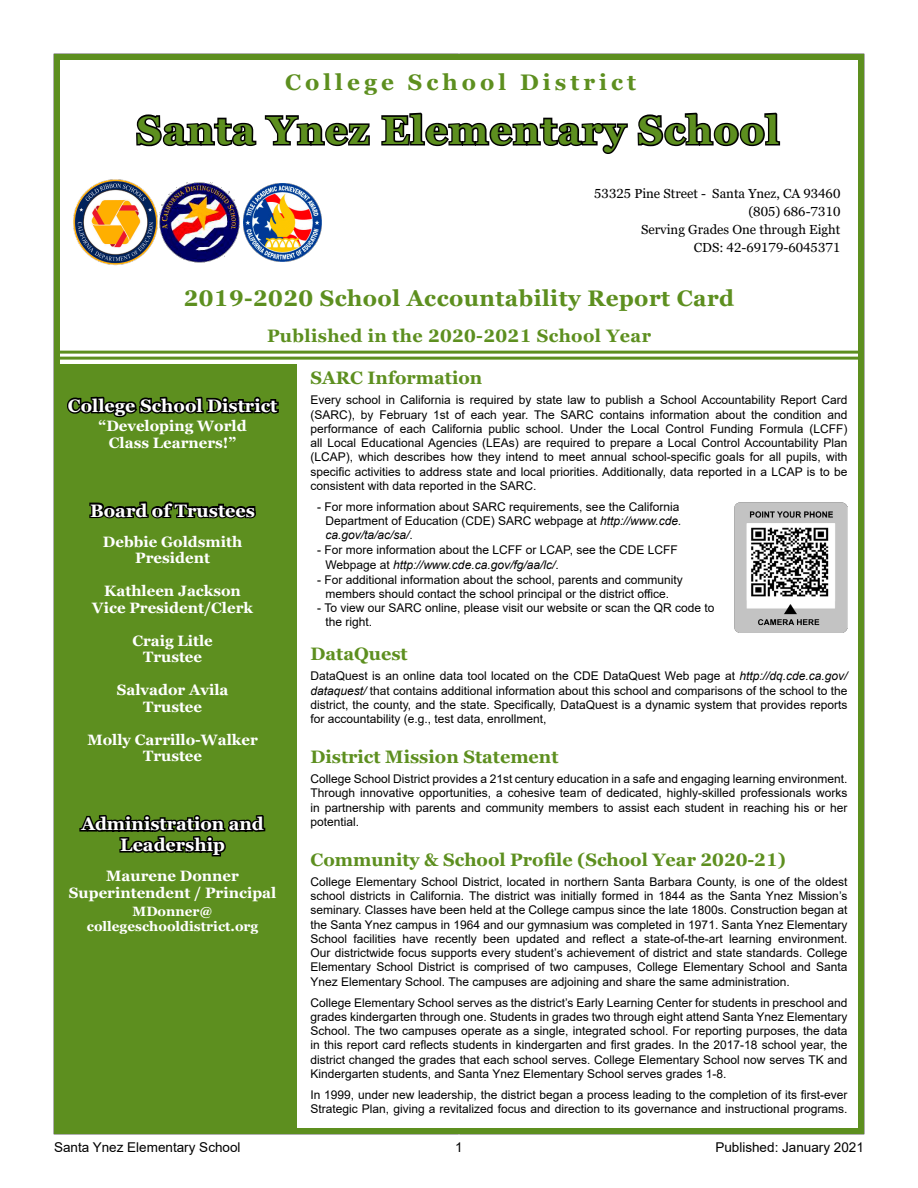
<style>
.page{position:relative;width:918px;height:1188px;background:#fff}
.page>*{position:absolute;margin:0;border:0;box-sizing:border-box;transform-origin:0 0}
.t1{font:700 39.45px "Georgia";letter-spacing:.03em;color:#5d8f1f}
.t2{font:700 22.5px "Georgia";letter-spacing:.02em;color:#5d8f1f}
.t3{font:700 22.5px "Georgia";letter-spacing:.18em;color:#5d8f1f}
.t4{font:700 18px "Georgia";color:#5d8f1f}
.t5{font:700 18px/21px "Georgia";color:#fff;text-align:center}
.t6{font:700 18px "Georgia";letter-spacing:.02em;color:#5d8f1f}
.t7{font:700 15px/16.5px "Georgia";color:#fff;text-align:center}
.t8{font:13.5px "Arial";color:#000}
.t9{font:700 13.5px/15.8px "Georgia";color:#fff;text-align:center}
.t10{font:13.2px/18px "Georgia";color:#000;text-align:right}
.t11{font:12px/14.2px "Arial";color:#000;text-align:justify}
.s1{font-style:italic}
</style>
<div class="page">
<div style="left:54px;top:54px;width:810px;height:1080px;border:6px solid #5d8f1f"></div>
<div style="left:60px;top:364px;width:237px;height:764px;background:#5d8f1f"></div>
<img style="left:735px;top:503px;width:113px;height:129px">
<img style="left:243px;top:183px;width:79px;height:79px">
<img style="left:159px;top:182px;width:80px;height:80px">
<img style="left:73px;top:179px;width:85px;height:86px">
<svg style="left:136px;top:114px;width:234px;height:33px"></svg>
<svg style="left:381px;top:112px;width:247px;height:42px"></svg>
<svg style="left:637px;top:112px;width:144px;height:35px"></svg>
<hr style="left:54px;top:351px;width:806px;height:3px;background:#5d8f1f">
<hr style="left:54px;top:357px;width:806px;height:3px;background:#5d8f1f">
<svg style="left:67px;top:396px;width:212px;height:22px"></svg>
<svg style="left:89px;top:501px;width:167px;height:18px"></svg>
<svg style="left:79px;top:815px;width:187px;height:42px"></svg>
<h2 class="t3" style="left:285px;top:68px;width:353px">College School District</h2>
<h1 class="t1" style="left:136px;top:105px;width:644px">Santa Ynez Elementary School</h1>
<p class="t10" style="left:594px;top:185px;width:248px">53325 Pine Street - Santa Ynez, CA 93460 (805) 686-7310<br>Serving Grades One through Eight<br>CDS: 42-69179-6045371</p>
<h2 class="t2" style="left:184px;top:284px;width:552px">2019-2020 School Accountability Report Card</h2>
<h3 class="t6" style="left:267px;top:324px;width:386px">Published in the 2020-2021 School Year</h3>
<h3 class="t5" style="left:68px;top:395px;width:211px">College School District</h3>
<p class="t7" style="left:99px;top:418px;width:149px">“Developing World<br>Class Learners!”</p>
<h3 class="t5" style="left:90px;top:500px;width:166px">Board of Trustees</h3>
<p class="t7" style="left:103px;top:533px;width:141px">Debbie Goldsmith<br>President</p>
<p class="t7" style="left:92px;top:583px;width:162px">Kathleen Jackson<br>Vice President/Clerk</p>
<p class="t7" style="left:132px;top:632px;width:82px">Craig Litle<br>Trustee</p>
<p class="t7" style="left:117px;top:682px;width:113px">Salvador Avila<br>Trustee</p>
<p class="t7" style="left:87px;top:731px;width:172px">Molly Carrillo-Walker<br>Trustee</p>
<h3 class="t5" style="left:81px;top:813px;width:184px">Administration and<br>Leadership</h3>
<p class="t7" style="left:69px;top:868px;width:209px">Maurene Donner<br>Superintendent / Principal</p>
<p class="t9" style="left:87px;top:903px;width:173px">MDonner@ collegeschooldistrict.org</p>
<h3 class="t4" style="left:310px;top:366px;width:173px">SARC Information</h3>
<p class="t11" style="left:310px;top:393px;width:538px">Every school in California is required by state law to publish a School Accountability Report Card (SARC), by February 1st of each year. The SARC contains information about the condition and performance of each California public school. Under the Local Control Funding Formula (LCFF) all Local Educational Agencies (LEAs) are required to prepare a Local Control Accountability Plan (LCAP), which describes how they intend to meet annual school-specific goals for all pupils, with specific activities to address state and local priorities. Additionally, data reported in a LCAP is to be consistent with data reported in the SARC.</p>
<p class="t11" style="left:325px;top:499px;width:358px;text-align:left;text-indent:-8px">- For more information about SARC requirements, see the California<br>Department of Education (CDE) SARC webpage at <span class="s1">http://www.cde. ca.gov/ta/ac/sa/</span>.</p>
<p class="t11" style="left:325px;top:543px;width:354px;text-indent:-8px">- For more information about the LCFF or LCAP, see the CDE LCFF<br>Webpage at <span class="s1">http://www.cde.ca.gov/fg/aa/lc/</span>.</p>
<p class="t11" style="left:317px;top:572px;width:367px;text-align:center">- For additional information about the school, parents and community members should contact the school principal or the district office.</p>
<p class="t11" style="left:325px;top:601px;width:391px;text-indent:-8px">- To view our SARC online, please visit our website or scan the QR code to the right.</p>
<h3 class="t4" style="left:310px;top:642px;width:99px">DataQuest</h3>
<p class="t11" style="left:310px;top:669px;width:539px">DataQuest is an online data tool located on the CDE DataQuest Web page at <span class="s1">http://dq.cde.ca.gov/ dataquest/</span> that contains additional information about this school and comparisons of the school to the district, the county, and the state. Specifically, DataQuest is a dynamic system that provides reports for accountability (e.g., test data, enrollment,</p>
<h3 class="t4" style="left:310px;top:745px;width:249px">District Mission Statement</h3>
<p class="t11" style="left:310px;top:772px;width:538px">College School District provides a 21st century education in a safe and engaging learning environment.<br>Through innovative opportunities, a cohesive team of dedicated, highly-skilled professionals works in partnership with parents and community members to assist each student in reaching his or her potential.</p>
<h3 class="t4" style="left:310px;top:848px;width:477px">Community &amp; School Profile (School Year 2020-21)</h3>
<p class="t11" style="left:310px;top:874px;width:539px">College Elementary School District, located in northern Santa Barbara County, is one of the oldest school districts in California. The district was initially formed in 1844 as the Santa Ynez Mission’s seminary. Classes have been held at the College campus since the late 1800s. Construction began at the Santa Ynez campus in 1964 and our gymnasium was completed in 1971. Santa Ynez Elementary School facilities have recently been updated and reflect a state-of-the-art learning environment.<br>Our districtwide focus supports every student’s achievement of district and state standards. College Elementary School District is comprised of two campuses, College Elementary School and Santa Ynez Elementary School. The campuses are adjoining and share the same administration.</p>
<p class="t11" style="left:310px;top:995px;width:538px">College Elementary School serves as the district’s Early Learning Center for students in preschool and grades kindergarten through one. Students in grades two through eight attend Santa Ynez Elementary School. The two campuses operate as a single, integrated school. For reporting purposes, the data in this report card reflects students in kindergarten and first grades. In the 2017-18 school year, the district changed the grades that each school serves. College Elementary School now serves TK and Kindergarten students, and Santa Ynez Elementary School serves grades 1-8.</p>
<p class="t11" style="left:310px;top:1087px;width:538px">In 1999, under new leadership, the district began a process leading to the completion of its first-ever<br>Strategic Plan, giving a revitalized focus and direction to its governance and instructional programs.</p>
<p class="t8" style="left:54px;top:1138px;width:188px">Santa Ynez Elementary School</p>
<p class="t8" style="left:455px;top:1138px;width:9px">1</p>
<p class="t8" style="left:715px;top:1138px;width:150px">Published: January 2021</p>
</div>
